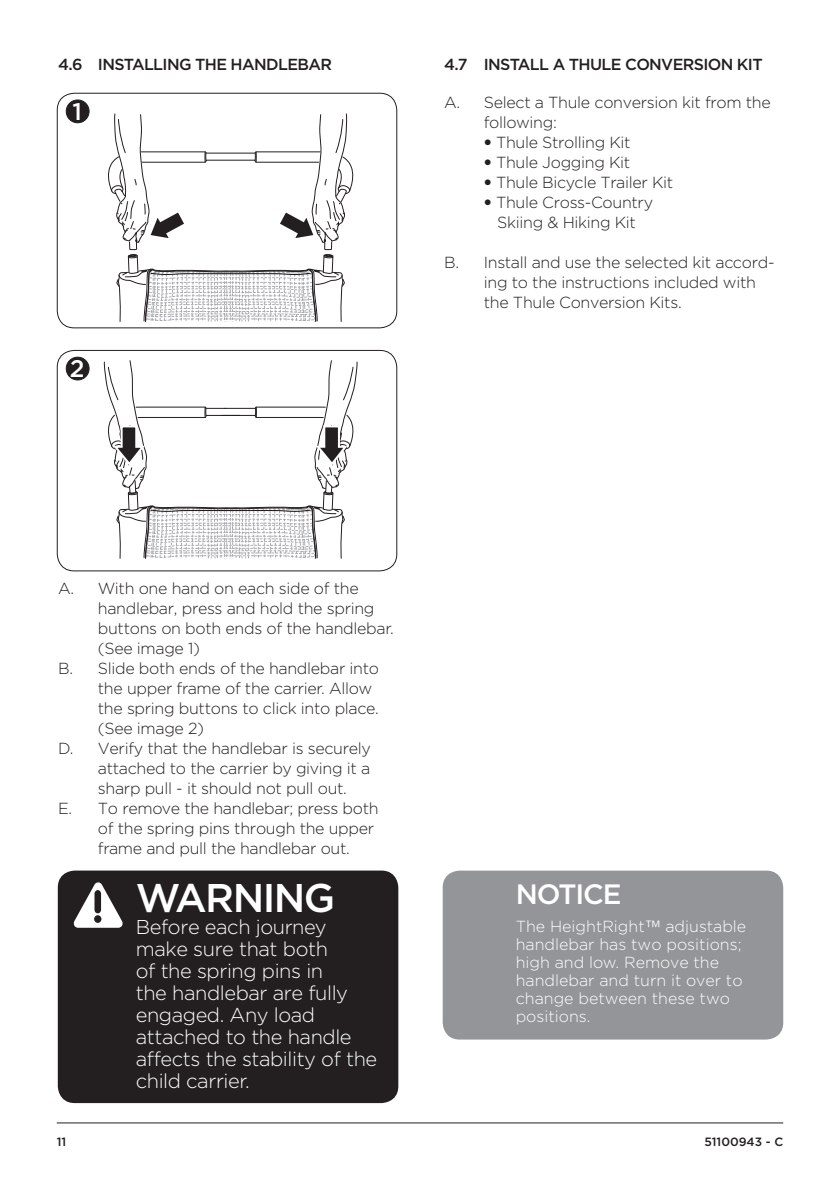
<style>
.page{position:relative;width:840px;height:1191px;background:#fff}
.page>*{position:absolute;margin:0;border:0;box-sizing:border-box;transform-origin:0 0}
.t1{font:500 40px "Thule";letter-spacing:-.04em;color:#fff}
.t2{font:500 28px "Thule";letter-spacing:-.04em;color:#fff}
.t3{font:500 24px "Thule";color:#fff}
.t4{font:300 20px/22px "Thule";letter-spacing:-.02em;color:#fff}
.t5{font:300 16px/20px "Thule";letter-spacing:-.02em;color:#231f20}
.t6{font:300 16px/18px "Thule";color:#fff}
.t7{font:500 16px "Thule";letter-spacing:-.04em;color:#231f20}
.t8{font:500 12px "Thule";color:#231f20}
</style>
<div class="page">
<div style="left:58px;top:870px;width:340px;height:233px;background:#231f20;border-radius:17px"></div>
<svg style="left:74px;top:882px;width:49px;height:45px"></svg>
<div style="left:57px;top:93px;width:340px;height:235px;border:1px solid #231f20;border-radius:17px"></div>
<div style="left:57px;top:350px;width:340px;height:221px;border:1px solid #231f20;border-radius:17px"></div>
<div style="left:66px;top:100px;width:23px;height:23px;background:#231f20;border-radius:50%"></div>
<div style="left:66px;top:99px;width:23px;height:24px;border:1px solid #231f20;border-radius:50%"></div>
<div style="left:66px;top:357px;width:23px;height:23px;background:#231f20;border-radius:50%"></div>
<div style="left:66px;top:357px;width:23px;height:23px;border:1px solid #231f20;border-radius:50%"></div>
<div style="left:442px;top:870px;width:340px;height:169px;background:#939598;border-radius:17px"></div>
<hr style="left:57px;top:1122px;width:725px;height:1px;background:#231f20">
<svg style="left:103px;top:360px;width:255px;height:199px"></svg>
<svg style="left:108px;top:113px;width:246px;height:209px"></svg>
<p class="t7" style="left:58px;top:53px;width:275px">4.6 INSTALLING THE HANDLEBAR</p>
<p class="t3" style="left:72px;top:96px;width:11px">1</p>
<p class="t3" style="left:70px;top:353px;width:16px">2</p>
<p class="t7" style="left:444px;top:53px;width:320px">4.7 INSTALL A THULE CONVERSION KIT</p>
<p class="t5" style="left:483px;top:91px;width:288px;text-indent:-40px">A. Select a Thule conversion kit from the following:</p>
<p class="t5" style="left:483px;top:131px;width:148px">• Thule Strolling Kit</p>
<p class="t5" style="left:483px;top:151px;width:148px">• Thule Jogging Kit</p>
<p class="t5" style="left:483px;top:171px;width:191px">• Thule Bicycle Trailer Kit</p>
<p class="t5" style="left:483px;top:191px;width:171px;text-align:center">• Thule Cross-Country<br>Skiing &amp; Hiking Kit</p>
<p class="t5" style="left:483px;top:251px;width:292px;text-indent:-40px">B. Install and use the selected kit accord&shy;ing to the instructions included with the Thule Conversion Kits.</p>
<p class="t5" style="left:98px;top:577px;width:297px;text-indent:-40px">A. With one hand on each side of the handlebar, press and hold the spring buttons on both ends of the handlebar.</p>
<p class="t5" style="left:98px;top:637px;width:104px">(See image 1)</p>
<p class="t5" style="left:98px;top:657px;width:282px;text-indent:-40px">B. Slide both ends of the handlebar into the upper frame of the carrier. Allow the spring buttons to click into place.</p>
<p class="t5" style="left:98px;top:717px;width:108px">(See image 2)</p>
<p class="t5" style="left:98px;top:737px;width:274px;text-align:justify;text-indent:-40px">D. Verify that the handlebar is securely attached to the carrier by giving it a sharp pull - it should not pull out.</p>
<p class="t5" style="left:98px;top:797px;width:282px;text-indent:-40px">E. To remove the handlebar; press both of the spring pins through the upper frame and pull the handlebar out.</p>
<p class="t1" style="left:136px;top:871px;width:201px">WARNING</p>
<p class="t4" style="left:136px;top:915px;width:243px">Before each journey make sure that both<br>of the spring pins in<br>the handlebar are fully engaged. Any load attached to the handle affects the stability of the child carrier.</p>
<p class="t2" style="left:515px;top:875px;width:107px">NOTICE</p>
<p class="t6" style="left:515px;top:917px;width:232px">The HeightRight™ adjustable handlebar has two positions; high and low. Remove the</p>
<p class="t6" style="left:515px;top:971px;width:228px">handlebar and turn it over to change between these two positions.</p>
<p class="t8" style="left:57px;top:1133px;width:11px">11</p>
<p class="t8" style="left:704px;top:1133px;width:80px">51100943 - C</p>
</div>
